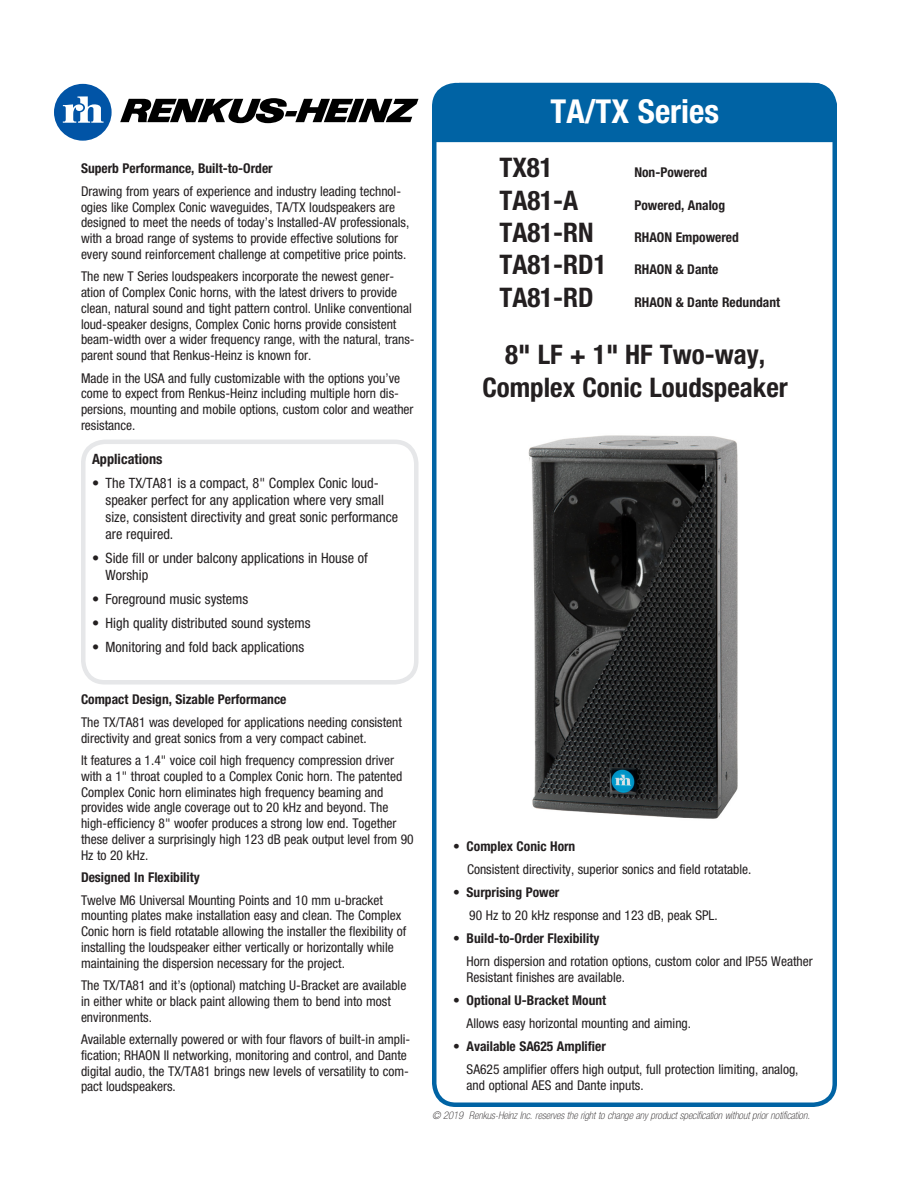
<style>
.page{position:relative;width:918px;height:1188px;background:#fff}
.page>*{position:absolute;margin:0;border:0;box-sizing:border-box;transform-origin:0 0}
.t1{font:700 condensed 33px "Helvetica Neue LT Std";color:#fff}
.t2{font:700 condensed 27px "Helvetica Neue LT Std";color:#231f20}
.t3{font:condensed 14.25px/17.1px "Helvetica Neue LT Std";color:#231f20}
.t4{font:700 condensed 14.25px "Helvetica Neue LT Std";color:#231f20}
.t5{font:condensed 13.5px/15.8px "Helvetica Neue LT Std";color:#231f20}
.t6{font:700 condensed 13.5px "Helvetica Neue LT Std";color:#231f20}
.t7{font:italic 100 condensed 10.5px "Helvetica Neue LT Std";color:#231f20}
</style>
<div class="page">
<div style="left:432px;top:83px;width:405px;height:1024px;border:4px solid #0063a4;border-radius:22px"></div>
<div style="left:432px;top:83px;width:405px;height:59px;background:#0063a4"></div>
<svg style="left:120px;top:98px;width:298px;height:25px"></svg>
<svg style="left:54px;top:84px;width:58px;height:57px"></svg>
<img style="left:528px;top:435px;width:210px;height:384px">
<div style="left:81px;top:440px;width:338px;height:245px;border:4px solid #e6e7e9;border-radius:22px"></div>
<p class="t6" style="left:81px;top:160px;width:193px">Superb Performance, Built-to-Order</p>
<p class="t5" style="left:81px;top:183px;width:330px">Drawing from years of experience and industry leading technol&shy;ogies like Complex Conic waveguides, TA/TX loudspeakers are designed to meet the needs of today’s Installed-AV professionals, with a broad range of systems to provide effective solutions for every sound reinforcement challenge at competitive price points.</p>
<p class="t5" style="left:81px;top:269px;width:335px">The new T Series loudspeakers incorporate the newest gener&shy;ation of Complex Conic horns, with the latest drivers to provide clean, natural sound and tight pattern control. Unlike conventional loud-speaker designs, Complex Conic horns provide consistent beam-width over a wider frequency range, with the natural, trans&shy;parent sound that Renkus-Heinz is known for.</p>
<p class="t5" style="left:81px;top:370px;width:334px">Made in the USA and fully customizable with the options you’ve come to expect from Renkus-Heinz including multiple horn dis&shy;persions, mounting and mobile options, custom color and weather resistance.</p>
<p class="t4" style="left:92px;top:450px;width:72px">Applications</p>
<p class="t3" style="left:106px;top:474px;width:294px;text-indent:-13px">• The TX/TA81 is a compact, 8" Complex Conic loud&shy;speaker perfect for any application where very small size, consistent directivity and great sonic performance are required.</p>
<p class="t3" style="left:106px;top:549px;width:264px;text-indent:-13px">• Side fill or under balcony applications in House of<br>Worship</p>
<p class="t3" style="left:92px;top:590px;width:158px">• Foreground music systems</p>
<p class="t3" style="left:92px;top:614px;width:220px">• High quality distributed sound systems</p>
<p class="t3" style="left:92px;top:638px;width:214px">• Monitoring and fold back applications</p>
<p class="t6" style="left:81px;top:691px;width:207px">Compact Design, Sizable Performance</p>
<p class="t5" style="left:81px;top:714px;width:323px">The TX/TA81 was developed for applications needing consistent directivity and great sonics from a very compact cabinet.</p>
<p class="t5" style="left:81px;top:752px;width:334px">It features a 1.4" voice coil high frequency compression driver with a 1" throat coupled to a Complex Conic horn. The patented Complex Conic horn eliminates high frequency beaming and provides wide angle coverage out to 20 kHz and beyond. The high-efficiency 8" woofer produces a strong low end. Together these deliver a surprisingly high 123 dB peak output level from 90<br>Hz to 20 kHz.</p>
<p class="t6" style="left:81px;top:869px;width:120px">Designed In Flexibility</p>
<p class="t5" style="left:81px;top:892px;width:327px">Twelve M6 Universal Mounting Points and 10 mm u-bracket mounting plates make installation easy and clean. The Complex Conic horn is field rotatable allowing the installer the flexibility of installing the loudspeaker either vertically or horizontally while maintaining the dispersion necessary for the project.</p>
<p class="t5" style="left:81px;top:977px;width:327px">The TX/TA81 and it’s (optional) matching U-Bracket are available in either white or black paint allowing them to bend into most environments.</p>
<p class="t5" style="left:81px;top:1031px;width:331px">Available externally powered or with four flavors of built-in ampli&shy;fication; RHAON II networking, monitoring and control, and Dante digital audio, the TX/TA81 brings new levels of versatility to com&shy;pact loudspeakers.</p>
<p class="t1" style="left:551px;top:92px;width:170px">TA/TX Series</p>
<p class="t2" style="left:499px;top:151px;width:55px">TX81</p>
<p class="t6" style="left:634px;top:164px;width:74px">Non-Powered</p>
<p class="t2" style="left:499px;top:184px;width:80px">TA81-A</p>
<p class="t2" style="left:499px;top:216px;width:96px">TA81-RN</p>
<p class="t2" style="left:499px;top:248px;width:109px">TA81-RD1</p>
<p class="t2" style="left:499px;top:281px;width:96px">TA81-RD</p>
<p class="t6" style="left:634px;top:197px;width:92px">Powered, Analog</p>
<p class="t6" style="left:634px;top:229px;width:106px">RHAON Empowered</p>
<p class="t6" style="left:634px;top:261px;width:86px">RHAON &amp; Dante</p>
<p class="t6" style="left:634px;top:294px;width:147px">RHAON &amp; Dante Redundant</p>
<p class="t2" style="left:505px;top:338px;width:262px">8" LF + 1" HF Two-way,</p>
<p class="t2" style="left:482px;top:371px;width:307px">Complex Conic Loudspeaker</p>
<p class="t6" style="left:453px;top:838px;width:124px">• Complex Conic Horn</p>
<p class="t5" style="left:467px;top:861px;width:286px">Consistent directivity, superior sonics and field rotatable.</p>
<p class="t6" style="left:453px;top:884px;width:108px">• Surprising Power</p>
<p class="t5" style="left:469px;top:907px;width:250px">90 Hz to 20 kHz response and 123 dB, peak SPL.</p>
<p class="t6" style="left:453px;top:930px;width:148px">• Build-to-Order Flexibility</p>
<p class="t5" style="left:467px;top:953px;width:348px;line-height:16.2px">Horn dispersion and rotation options, custom color and IP55 Weather<br>Resistant finishes are available.</p>
<p class="t6" style="left:453px;top:992px;width:155px">• Optional U-Bracket Mount</p>
<p class="t5" style="left:467px;top:1015px;width:226px">Allows easy horizontal mounting and aiming.</p>
<p class="t6" style="left:453px;top:1038px;width:154px">• Available SA625 Amplifier</p>
<p class="t5" style="left:467px;top:1061px;width:333px;line-height:16.2px">SA625 amplifier offers high output, full protection limiting, analog, and optional AES and Dante inputs.</p>
<p class="t7" style="left:432px;top:1109px;width:379px">© 2019 Renkus-Heinz Inc. reserves the right to change any product specification without prior notification.</p>
</div>
